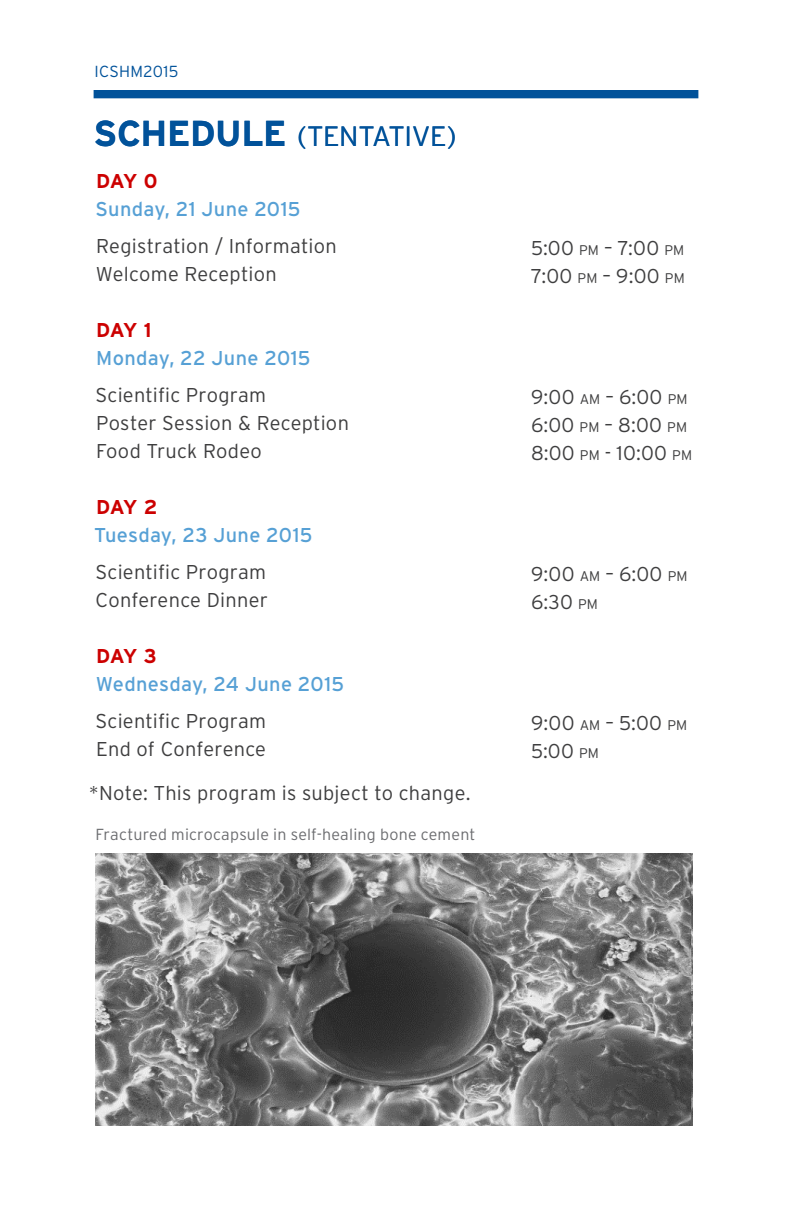
<style>
.page{position:relative;width:792px;height:1224px;background:#fff}
.page>*{position:absolute;margin:0;border:0;box-sizing:border-box;transform-origin:0 0}
.t1{font:300 28px "Interstate";letter-spacing:-.015em;color:#01529a}
.t2{font:300 20px/28px "Interstate";letter-spacing:.015em;color:#3e3e3f}
.t3{font:20px "Interstate";letter-spacing:.02em;color:#56a0d5}
.t4{font:700 20px "Interstate";letter-spacing:-.05em;color:#c00}
.t5{font:300 20px "Interstate";color:#3e3e3f}
.t6{font:300 16px "Interstate";letter-spacing:.015em;color:#6c6d70}
.t7{font:300 16px "Interstate";letter-spacing:.02em;color:#01529a}
.s1{font-weight:700;font-size:36px}
.s2{font-size:14px}
</style>
<div class="page">
<div style="left:94px;top:90px;width:604px;height:8px;background:#01529a"></div>
<img style="left:96px;top:854px;width:597px;height:271px">
<p class="t7" style="left:94px;top:62px;width:85px">ICSHM2015</p>
<p class="t1" style="left:94px;top:121px;width:364px"><span class="s1">SCHEDULE</span> (TENTATIVE)</p>
<p class="t4" style="left:96px;top:170px;width:63px">DAY 0</p>
<p class="t3" style="left:96px;top:198px;width:207px">Sunday, 21 June 2015</p>
<p class="t2" style="left:96px;top:232px;width:243px">Registration / Information<br>Welcome Reception</p>
<p class="t4" style="left:96px;top:319px;width:57px">DAY 1</p>
<p class="t3" style="left:96px;top:347px;width:216px">Monday, 22 June 2015</p>
<p class="t2" style="left:96px;top:381px;width:172px">Scientific Program</p>
<p class="t2" style="left:96px;top:409px;width:254px">Poster Session &amp; Reception</p>
<p class="t2" style="left:96px;top:437px;width:167px">Food Truck Rodeo</p>
<p class="t4" style="left:96px;top:496px;width:63px">DAY 2</p>
<p class="t3" style="left:94px;top:524px;width:220px">Tuesday, 23 June 2015</p>
<p class="t2" style="left:96px;top:558px;width:172px">Scientific Program</p>
<p class="t2" style="left:96px;top:586px;width:174px">Conference Dinner</p>
<p class="t4" style="left:96px;top:645px;width:62px">DAY 3</p>
<p class="t3" style="left:96px;top:673px;width:250px">Wednesday, 24 June 2015</p>
<p class="t2" style="left:96px;top:707px;width:172px">Scientific Program</p>
<p class="t2" style="left:96px;top:735px;width:171px">End of Conference</p>
<p class="t2" style="left:89px;top:779px;width:383px">*Note: This program is subject to change.</p>
<p class="t6" style="left:96px;top:825px;width:381px">Fractured microcapsule in self-healing bone cement</p>
<p class="t2" style="left:531px;top:233px;width:155px">5:00 <span class="s2">PM</span> – 7:00 <span class="s2">PM</span></p>
<p class="t2" style="left:531px;top:261px;width:155px">7:00 <span class="s2">PM</span> – 9:00 <span class="s2">PM</span></p>
<p class="t2" style="left:531px;top:382px;width:158px">9:00 <span class="s2">AM</span> – 6:00 <span class="s2">PM</span></p>
<p class="t2" style="left:531px;top:410px;width:158px">6:00 <span class="s2">PM</span> – 8:00 <span class="s2">PM</span></p>
<p class="t5" style="left:531px;top:441px;width:163px">8:00 <span class="s2">PM</span> - 10:00 <span class="s2">PM</span></p>
<p class="t2" style="left:531px;top:559px;width:158px">9:00 <span class="s2">AM</span> – 6:00 <span class="s2">PM</span></p>
<p class="t2" style="left:531px;top:587px;width:68px">6:30 <span class="s2">PM</span></p>
<p class="t2" style="left:531px;top:708px;width:158px">9:00 <span class="s2">AM</span> – 5:00 <span class="s2">PM</span></p>
<p class="t2" style="left:531px;top:736px;width:70px">5:00 <span class="s2">PM</span></p>
</div>
